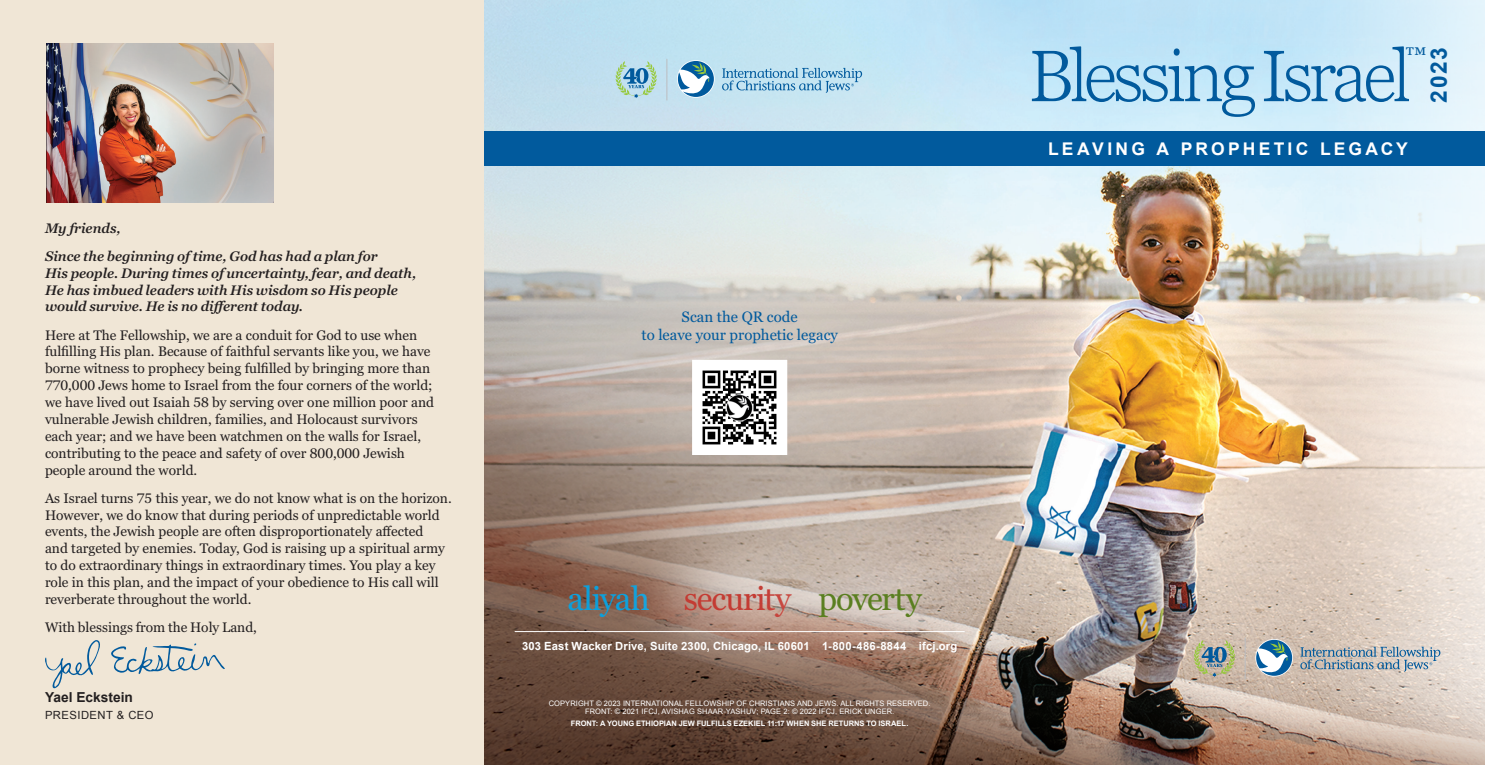
<style>
.page{position:relative;width:1485px;height:765px;background:#fff}
.page>*{position:absolute;margin:0;border:0;box-sizing:border-box;transform-origin:0 0}
.t1{font:300 72.5px "Georgia Pro";letter-spacing:-.05em;color:#015a9d}
.t2{font:32.75px "Georgia Pro";letter-spacing:-.03em;color:#c43b33}
.t3{font:32.75px "Georgia Pro";letter-spacing:-.04em;color:#5a7f20}
.t4{font:32.75px "Georgia Pro";letter-spacing:-.03em;color:#0ca0dc}
.t5{font:700 22.62px "Arial";color:#015a9d}
.t6{font:22.62px "Georgia Pro";color:#015a9d}
.t7{font:700 17.5px "Arial";letter-spacing:.185em;color:#fff}
.t8{font:15px/18px "Georgia Pro";color:#015a9d;text-align:center}
.Paragraph_Style_2{font:13.75px/16.9px "Georgia Pro";color:#231f20}
.Paragraph_Style_2-2{font:italic 600 13.75px/16.9px "Georgia Pro";color:#231f20}
.t9{font:700 13.75px "Arial";color:#231f20}
.t10{font:700 11.25px "Arial";letter-spacing:.015em;color:#fff}
.t11{font:11.25px "Arial";letter-spacing:.04em;color:#231f20}
.t12{font:700 7.5px/12.5px "Arial";color:#fff;text-align:center}
.t13{font:7.5px "Arial";letter-spacing:.01em;color:#fff}
.s1{font-weight:400}
</style>
<div class="page">
<img style="left:484px;top:0;width:1001px;height:765px">
<div style="left:484px;top:131px;width:1001px;height:35px;background:#015a9d"></div>
<svg style="left:1255px;top:639px;width:38px;height:38px"></svg>
<svg style="left:1256px;top:640px;width:36px;height:36px"></svg>
<svg style="left:1300px;top:647px;width:140px;height:25px;background:#aab2b7"></svg>
<svg style="left:1194px;top:640px;width:41px;height:37px;background:#a1aa95"></svg>
<hr style="left:1245px;top:638px;width:1px;height:41px;background:#bcbdc0">
<svg style="left:677px;top:60px;width:38px;height:38px"></svg>
<svg style="left:678px;top:61px;width:36px;height:36px"></svg>
<svg style="left:722px;top:68px;width:140px;height:25px;background:#99c6df"></svg>
<svg style="left:616px;top:61px;width:41px;height:37px;background:#9ac5c6"></svg>
<hr style="left:667px;top:59px;width:1px;height:41px;background:#bcbdc0">
<svg style="left:688px;top:355px;width:104px;height:104px"></svg>
<div style="left:0;top:0;width:484px;height:765px;background:#f0e6d6"></div>
<img style="left:47px;top:43px;width:226px;height:159px">
<svg style="left:45px;top:640px;width:180px;height:49px"></svg>
<hr style="left:515px;top:631px;width:450px;height:1px;background:#fff">
<div style="left:614px;top:522px;width:236px;height:158px;background:#fff;opacity:.65"></div>
<div style="left:748px;top:524px;width:232px;height:157px;background:#fff;opacity:.6"></div>
<p class="Paragraph_Style_2-2" style="left:45px;top:220px;width:77px">My friends,</p>
<p class="Paragraph_Style_2-2" style="left:45px;top:248px;width:373px">Since the beginning of time, God has had a plan for<br>His people. During times of uncertainty, fear, and death, He has imbued leaders with His wisdom so His people would survive. He is no different today.</p>
<p class="Paragraph_Style_2" style="left:45px;top:327px;width:391px">Here at The Fellowship, we are a conduit for God to use when fulfilling His plan. Because of faithful servants like you, we have borne witness to prophecy being fulfilled by bringing more than 770,000 Jews home to Israel from the four corners of the world; we have lived out Isaiah 58 by serving over one million poor and vulnerable Jewish children, families, and Holocaust survivors each year; and we have been watchmen on the walls for Israel, contributing to the peace and safety of over 800,000 Jewish people around the world.</p>
<p class="Paragraph_Style_2" style="left:45px;top:490px;width:408px">As Israel turns 75 this year, we do not know what is on the horizon.<br>However, we do know that during periods of unpredictable world events, the Jewish people are often disproportionately affected<br>and targeted by enemies. Today, God is raising up a spiritual army to do extraordinary things in extraordinary times. You play a key role in this plan, and the impact of your obedience to His call will reverberate throughout the world.</p>
<p class="Paragraph_Style_2" style="left:45px;top:619px;width:214px">With blessings from the Holy Land,</p>
<p class="t9" style="left:45px;top:688px;width:89px">Yael Eckstein</p>
<p class="t11" style="left:45px;top:707px;width:110px">PRESIDENT &amp; CEO</p>
<p class="t8" style="left:641px;top:308px;width:198px">Scan the QR code<br>to leave your prophetic legacy</p>
<p class="t4" style="left:567px;top:580px;width:84px">aliyah</p>
<p class="t10" style="left:522px;top:639px;width:437px">303 East Wacker Drive, Suite 2300, Chicago, IL 60601 1-800-486-8844 ifcj.org</p>
<p class="t2" style="left:684px;top:580px;width:109px">security</p>
<p class="t3" style="left:819px;top:580px;width:105px">poverty</p>
<p class="t13" style="left:549px;top:699px;width:383px">COPYRIGHT © 2023 INTERNATIONAL FELLOWSHIP OF CHRISTIANS AND JEWS. ALL RIGHTS RESERVED.</p>
<p class="t12" style="left:571px;top:705px;width:339px"><span class="s1">FRONT: © 2021 IFCJ, AVISHAG SHAAR-YASHUV; PAGE 2: © 2022 IFCJ, ERICK UNGER.<br></span>FRONT: A YOUNG ETHIOPIAN JEW FULFILLS EZEKIEL 11:17 WHEN SHE RETURNS TO ISRAEL.</p>
<p class="t1" style="left:1028px;top:35px;width:385px">Blessing Israel</p>
<p class="t6" style="left:1405px;top:43px;width:23px">™</p>
<p class="t5" style="left:1424px;top:103px;width:58px;rotate:-90deg">2023</p>
<p class="t7" style="left:1048px;top:137px;width:361px">LEAVING A PROPHETIC LEGACY</p>
</div>
